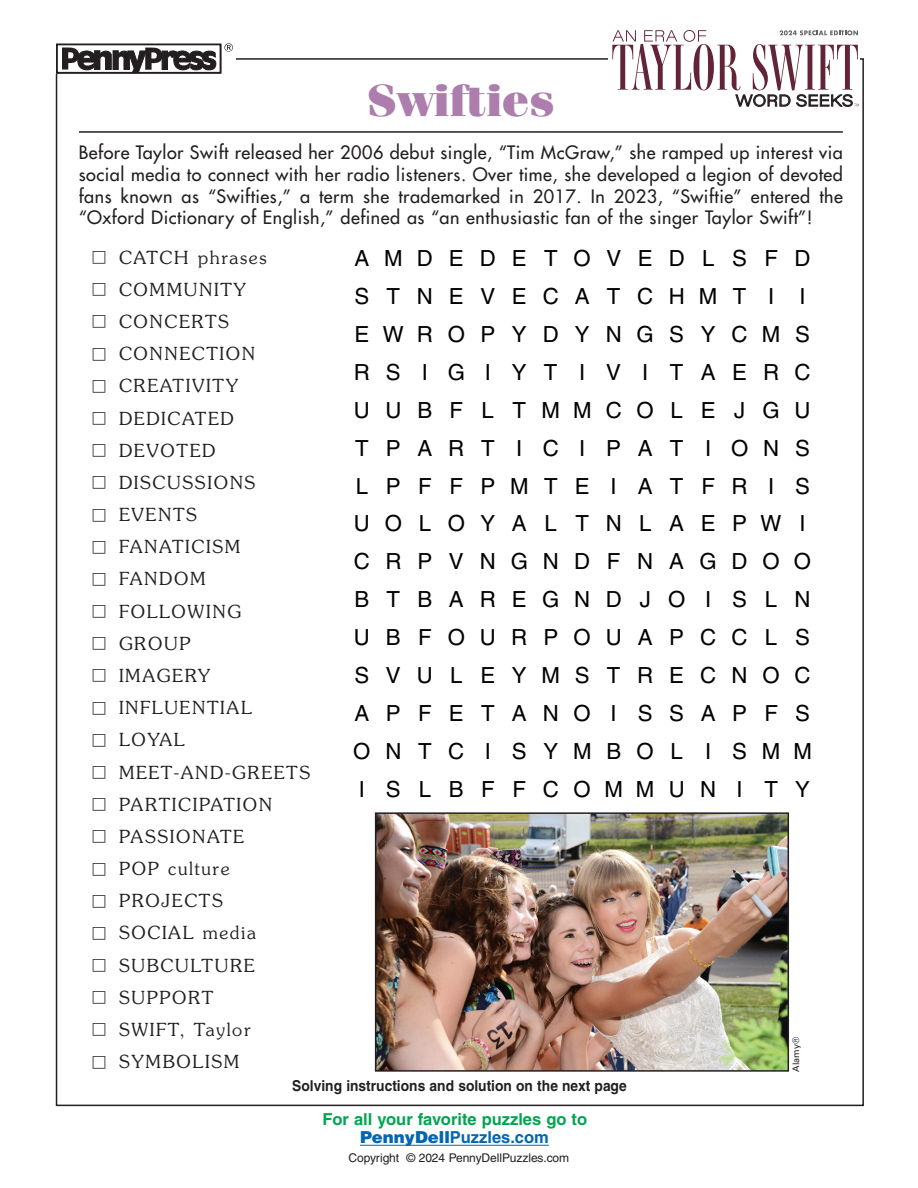
<style>
.page{position:relative;width:918px;height:1188px;background:#fff}
.page>*{position:absolute;margin:0;border:0;box-sizing:border-box;transform-origin:0 0}
.t1{font:900 45px "Fenice";color:#ac7dad}
.t2{font:22.2px/38px "Helvetica";letter-spacing:.75em;color:#000}
.t3{font:18px/21.8px "Futura";letter-spacing:.03em;color:#231f20;text-align:justify}
.t4{font:300 18px "Souvenir";letter-spacing:.09em;color:#231f20}
.t5{font:700 16.5px/18px "Helvetica";color:#00a54f}
.t6{font:700 15px "Helvetica";color:#231f20;scale:.92 1}
.t7{font:12px "Helvetica";letter-spacing:-.005em;color:#231f20}
.t8{font:9px "Univers";color:#231f20}
.s1{font-family:"Universal Newswith Comm Pi";font-weight:400;font-size:13.95px}
.s2{color:#fff}
.s3{font-weight:900;color:#0166b3}
.s4{color:#0166b3}
</style>
<div class="page">
<svg style="left:56px;top:43px;width:177px;height:31px"></svg>
<svg style="left:612px;top:30px;width:247px;height:77px"></svg>
<hr style="left:360px;top:1145px;width:90px;height:1px;background:#0166b3">
<hr style="left:450px;top:1145px;width:99px;height:1px;background:#0166b3">
<img style="left:378px;top:815px;width:408px;height:254px">
<div style="left:375px;top:812px;width:414px;height:260px;border:2px solid #231f20"></div>
<hr style="left:79px;top:131px;width:764px;height:2px;background:#231f20">
<h1 class="t1" style="left:367px;top:85px;width:189px">Swifties</h1>
<p class="t3" style="left:79px;top:143px;width:766px">Before Taylor Swift released her 2006 debut single, “Tim McGraw,” she ramped up interest via social media to connect with her radio listeners. Over time, she developed a legion of devoted fans known as “Swifties,” a term she trademarked in 2017. In 2023, “Swiftie” entered the “Oxford Dictionary of English,” defined as “an enthusiastic fan of the singer Taylor Swift”!</p>
<p class="t4" style="left:92px;top:250px;width:176px"><span class="s1">□</span> CATCH phrases</p>
<p class="t4" style="left:92px;top:282px;width:156px"><span class="s1">□</span> COMMUNITY</p>
<p class="t4" style="left:92px;top:314px;width:139px"><span class="s1">□</span> CONCERTS</p>
<p class="t4" style="left:92px;top:346px;width:165px"><span class="s1">□</span> CONNECTION</p>
<p class="t4" style="left:92px;top:379px;width:148px"><span class="s1">□</span> CREATIVITY</p>
<p class="t4" style="left:92px;top:411px;width:143px"><span class="s1">□</span> DEDICATED</p>
<p class="t4" style="left:92px;top:443px;width:125px"><span class="s1">□</span> DEVOTED</p>
<p class="t4" style="left:92px;top:475px;width:165px"><span class="s1">□</span> DISCUSSIONS</p>
<p class="t4" style="left:92px;top:507px;width:106px"><span class="s1">□</span> EVENTS</p>
<p class="t4" style="left:92px;top:540px;width:150px"><span class="s1">□</span> FANATICISM</p>
<p class="t4" style="left:92px;top:572px;width:115px"><span class="s1">□</span> FANDOM</p>
<p class="t4" style="left:92px;top:604px;width:151px"><span class="s1">□</span> FOLLOWING</p>
<p class="t4" style="left:92px;top:636px;width:100px"><span class="s1">□</span> GROUP</p>
<p class="t4" style="left:92px;top:668px;width:120px"><span class="s1">□</span> IMAGERY</p>
<p class="t4" style="left:92px;top:700px;width:161px"><span class="s1">□</span> INFLUENTIAL</p>
<p class="t4" style="left:92px;top:733px;width:94px"><span class="s1">□</span> LOYAL</p>
<p class="t4" style="left:92px;top:765px;width:220px"><span class="s1">□</span> MEET-AND-GREETS</p>
<p class="t4" style="left:92px;top:797px;width:182px"><span class="s1">□</span> PARTICIPATION</p>
<p class="t4" style="left:92px;top:829px;width:153px"><span class="s1">□</span> PASSIONATE</p>
<p class="t4" style="left:92px;top:861px;width:139px"><span class="s1">□</span> POP culture</p>
<p class="t4" style="left:92px;top:894px;width:132px"><span class="s1">□</span> PROJECTS</p>
<p class="t4" style="left:92px;top:926px;width:166px"><span class="s1">□</span> SOCIAL media</p>
<p class="t4" style="left:92px;top:958px;width:164px"><span class="s1">□</span> SUBCULTURE</p>
<p class="t4" style="left:92px;top:990px;width:123px"><span class="s1">□</span> SUPPORT</p>
<p class="t4" style="left:92px;top:1022px;width:160px"><span class="s1">□</span> SWIFT, Taylor</p>
<p class="t4" style="left:92px;top:1054px;width:149px"><span class="s1">□</span> SYMBOLISM</p>
<p class="t2" style="left:353px;top:242px;width:460px">AMDEDETOVEDLSFD<br>STNEVECATCHMT I I<br>EWROPYDYNGSYCMS<br>RSIGIYTIVITAERC<br>UUBFLTMMCOLEJGU<br>TPART I C I PAT I ONS<br>LPFFPMTE I ATFR I S<br>UOLOYALTNLAEPWI<br>CRPVNGNDFNAGDOO<br>BTBAREGNDJO I SLN<br>UBFOURPOUAPCCLS<br>SVULEYMSTRECNOC<br>APFETANO I SSAPFS<br>ONTC I SYMBOL I SMM<br>I SLBFFCOMMUN I TY</p>
<p class="t8" style="left:793px;top:1072px;width:36px;rotate:-90deg">Alamy®</p>
<p class="t6" style="left:292px;top:1081px;width:365px">Solving instructions and solution on the next page</p>
<p class="t5" style="left:318px;top:1112px;width:271px">For all your favorite puzzles go to <span class="s2">www.</span><span class="s3">PennyDell</span><span class="s4">Puzzles.com</span></p>
<p class="t7" style="left:349px;top:1153px;width:222px">Copyright © 2024 PennyDellPuzzles.com</p>
</div>
